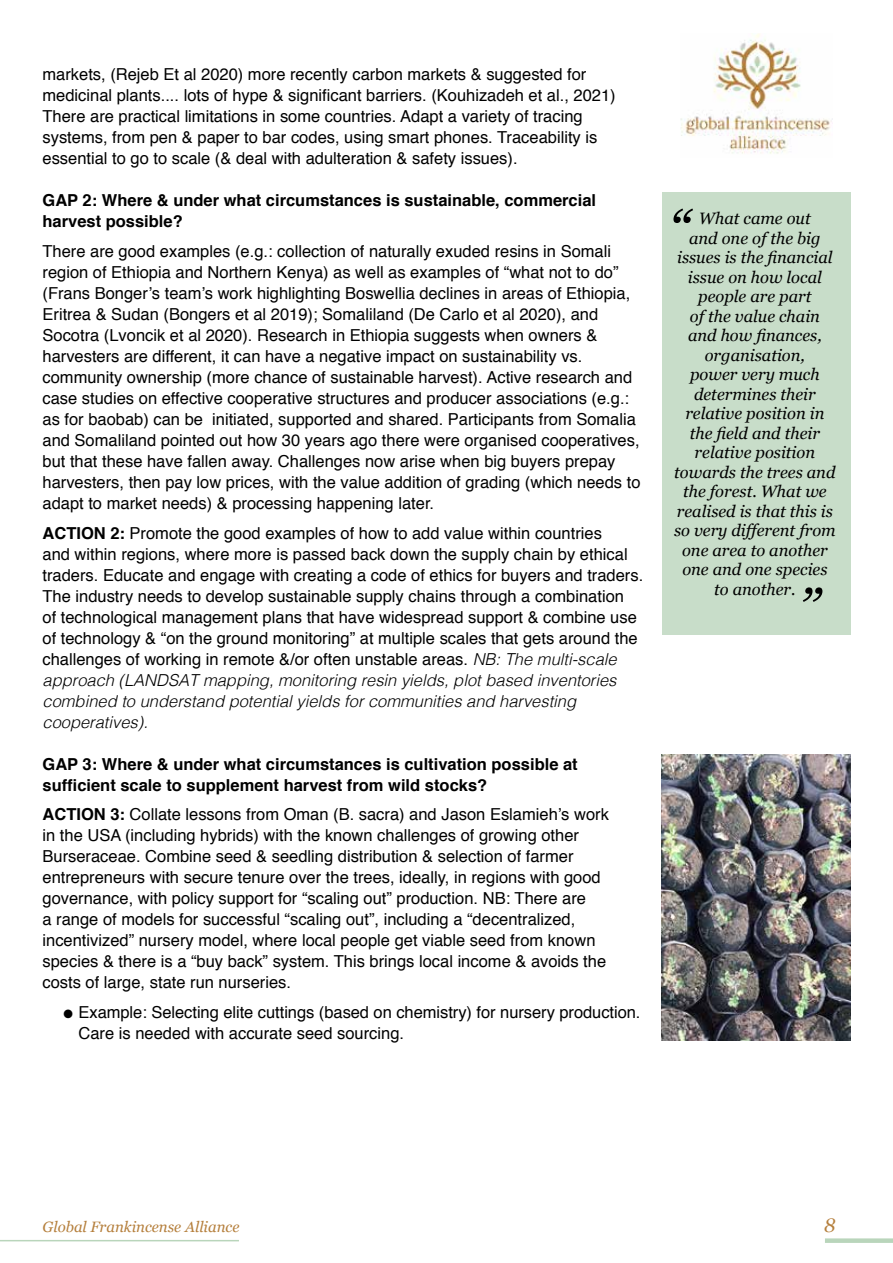
<style>
.page{position:relative;width:893px;height:1263px;background:#fff}
.page>*{position:absolute;margin:0;border:0;box-sizing:border-box;transform-origin:0 0}
.t1{font:italic 54.9px "Georgia";color:#000}
.t2{font:italic 19.5px "Georgia";color:#b57f3c}
.t3{font:16.5px/21px "Helvetica";color:#000}
.t4{font:italic 16.5px/19.5px "Georgia";color:#000;text-align:center}
.t5{font:700 16.5px/21px "Helvetica";color:#000}
.t6{font:italic 15px "Georgia";color:#b57f3c}
.s1{font-weight:700}
.s2{font-weight:300;font-style:italic}
</style>
<div class="page">
<div style="left:825px;top:1238px;width:68px;height:5px;background:#b9d5bb"></div>
<hr style="left:0;top:1240px;width:239px;height:1px;background:#b9d5bb">
<img style="left:681px;top:33px;width:152px;height:121px">
<img style="left:662px;top:754px;width:188px;height:286px">
<div style="left:662px;top:192px;width:188px;height:443px;background:#c8ddc9"></div>
<p class="t3" style="left:43px;top:65px;width:575px">markets, (Rejeb Et al 2020) more recently carbon markets &amp; suggested for medicinal plants.... lots of hype &amp; significant barriers. (Kouhizadeh et al., 2021)<br>There are practical limitations in some countries. Adapt a variety of tracing systems, from pen &amp; paper to bar codes, using smart phones. Traceability is essential to go to scale (&amp; deal with adulteration &amp; safety issues).</p>
<p class="t5" style="left:43px;top:190px;width:555px">GAP 2: Where &amp; under what circumstances is sustainable, commercial harvest possible?</p>
<p class="t3" style="left:43px;top:241px;width:599px">There are good examples (e.g.: collection of naturally exuded resins in Somali region of Ethiopia and Northern Kenya) as well as examples of “what not to do” (Frans Bonger’s team’s work highlighting Boswellia declines in areas of Ethiopia, Eritrea &amp; Sudan (Bongers et al 2019); Somaliland (De Carlo et al 2020), and Socotra (Lvoncik et al 2020). Research in Ethiopia suggests when owners &amp; harvesters are different, it can have a negative impact on sustainability vs. community ownership (more chance of sustainable harvest). Active research and case studies on effective cooperative structures and producer associations (e.g.: as for baobab) can be initiated, supported and shared. Participants from Somalia and Somaliland pointed out how 30 years ago there were organised cooperatives, but that these have fallen away. Challenges now arise when big buyers prepay harvesters, then pay low prices, with the value addition of grading (which needs to adapt to market needs) &amp; processing happening later.</p>
<p class="t3" style="left:43px;top:523px;width:602px"><span class="s1">ACTION 2:</span> Promote the good examples of how to add value within countries<br>and within regions, where more is passed back down the supply chain by ethical traders. Educate and engage with creating a code of ethics for buyers and traders.<br>The industry needs to develop sustainable supply chains through a combination<br>of technological management plans that have widespread support &amp; combine use of technology &amp; “on the ground monitoring” at multiple scales that gets around the challenges of working in remote &amp;/or often unstable areas. <span class="s2">NB: The multi-scale approach (LANDSAT mapping, monitoring resin yields, plot based inventories combined to understand potential yields for communities and harvesting cooperatives).</span></p>
<p class="t5" style="left:43px;top:753px;width:537px">GAP 3: Where &amp; under what circumstances is cultivation possible at sufficient scale to supplement harvest from wild stocks?</p>
<p class="t3" style="left:43px;top:804px;width:568px"><span class="s1">ACTION 3:</span> Collate lessons from Oman (B. sacra) and Jason Eslamieh’s work in the USA (including hybrids) with the known challenges of growing other Burseraceae. Combine seed &amp; seedling distribution &amp; selection of farmer entrepreneurs with secure tenure over the trees, ideally, in regions with good governance, with policy support for “scaling out” production. NB: There are<br>a range of models for successful “scaling out”, including a “decentralized, incentivized” nursery model, where local people get viable seed from known species &amp; there is a “buy back” system. This brings local income &amp; avoids the costs of large, state run nurseries.</p>
<p class="t3" style="left:79px;top:1002px;width:563px;text-indent:-15px">● Example: Selecting elite cuttings (based on chemistry) for nursery production.<br>Care is needed with accurate seed sourcing.</p>
<h1 class="t1" style="left:668px;top:190px;width:23px">“</h1>
<p class="t4" style="left:674px;top:208px;width:163px">What came out<br>and one of the big issues is the financial issue on how local people are part<br>of the value chain and how finances, organisation,<br>power very much determines their relative position in the field and their relative position towards the trees and the forest. What we realised is that this is so very different from one area to another one and one species to another.</p>
<h1 class="t1" style="left:827px;top:620px;width:23px;rotate:-180deg">“</h1>
<p class="t6" style="left:43px;top:1216px;width:198px">Global Frankincense Alliance</p>
<p class="t2" style="left:824px;top:1211px;width:13px">8</p>
</div>
